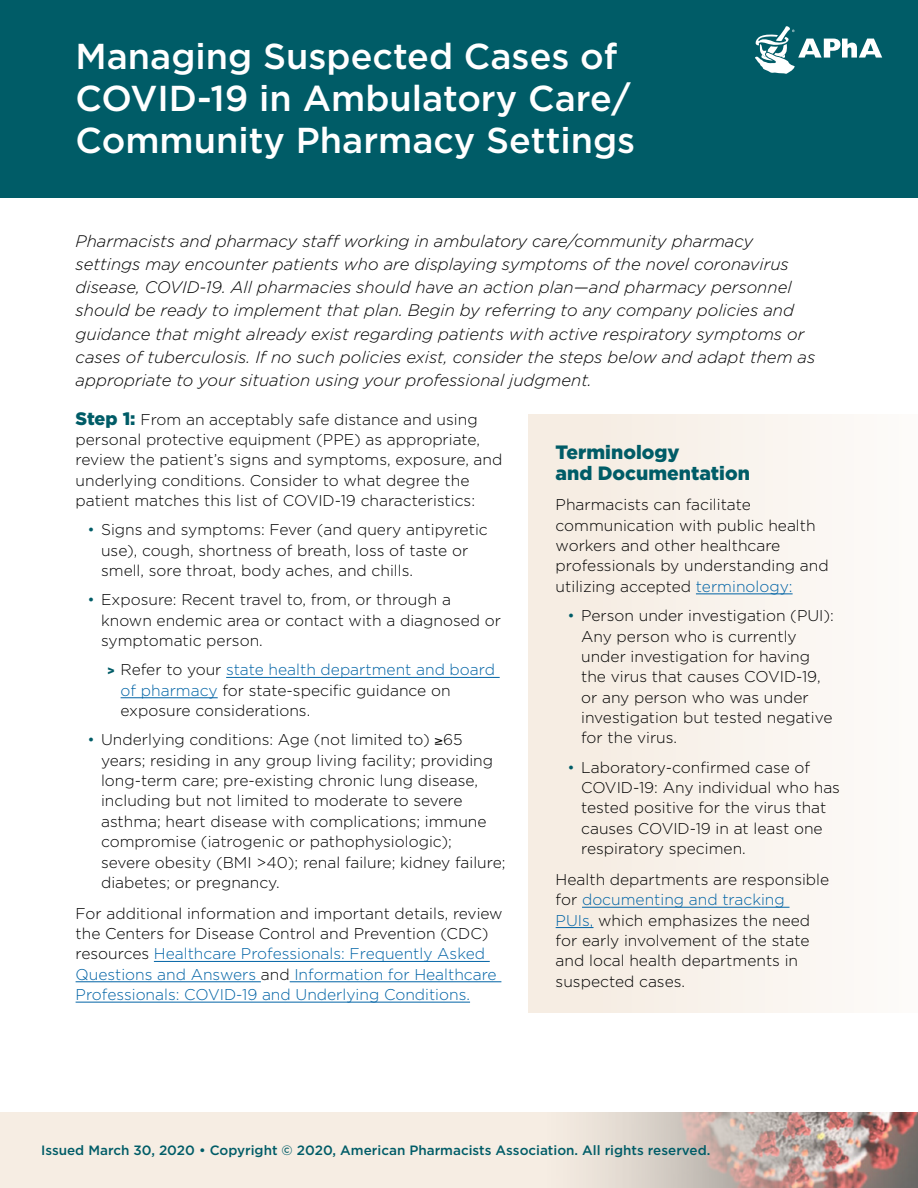
<style>
.page{position:relative;width:918px;height:1188px;background:#fff}
.page>*{position:absolute;margin:0;border:0;box-sizing:border-box;transform-origin:0 0}
.t1{font:500 36px/42px "Gotham";color:#fff}
.t2{font:900 19.35px/20.9px "Gotham";color:#005c67}
.t3{font:italic 300 16.65px/23.2px "Gotham";color:#000}
.t4{font:300 15.6px/20.4px "Gotham";color:#000}
.t5{font:300 15.6px/20.4px "Gotham";color:#0063a5}
.t6{font:500 13.5px "Gotham";color:#005c67}
.s1{font-weight:900;font-size:18px;color:#005c67}
.s2{color:#005c67}
.s3{font-weight:900;font-size:12px;color:#005c67}
.s4{color:#0063a5}
.s5{color:#000}
</style>
<div class="page">
<div style="left:0;top:1112px;width:918px;height:76px;background:#f6ede3"></div>
<img style="left:592px;top:1112px;width:326px;height:76px">
<div style="left:0;top:0;width:918px;height:198px;background:#005c67"></div>
<svg style="left:755px;top:26px;width:127px;height:48px"></svg>
<hr style="left:226px;top:677px;width:274px;height:1px;background:#0063a5">
<hr style="left:121px;top:698px;width:97px;height:1px;background:#0063a5">
<hr style="left:154px;top:961px;width:336px;height:1px;background:#0063a5">
<hr style="left:76px;top:982px;width:185px;height:1px;background:#0063a5">
<hr style="left:290px;top:982px;width:211px;height:1px;background:#0063a5">
<hr style="left:76px;top:1002px;width:394px;height:1px;background:#0063a5">
<div style="left:528px;top:415px;width:390px;height:598px;background:#f9f3ec"></div>
<hr style="left:696px;top:594px;width:97px;height:1px;background:#0063a5">
<hr style="left:582px;top:907px;width:208px;height:1px;background:#0063a5">
<hr style="left:556px;top:927px;width:38px;height:1px;background:#0063a5">
<h1 class="t1" style="left:76px;top:35px;width:561px">Managing Suspected Cases of<br>COVID-19 in Ambulatory Care/<br>Community Pharmacy Settings</h1>
<p class="t3" style="left:76px;top:229px;width:741px">Pharmacists and pharmacy staff working in ambulatory care/community pharmacy settings may encounter patients who are displaying symptoms of the novel coronavirus disease, COVID-19. All pharmacies should have an action plan—and pharmacy personnel should be ready to implement that plan. Begin by referring to any company policies and guidance that might already exist regarding patients with active respiratory symptoms or cases of tuberculosis. If no such policies exist, consider the steps below and adapt them as appropriate to your situation using your professional judgment.</p>
<p class="t4" style="left:76px;top:409px;width:428px"><span class="s1">Step 1:</span> From an acceptably safe distance and using personal protective equipment (PPE) as appropriate, review the patient’s signs and symptoms, exposure, and underlying conditions. Consider to what degree the patient matches this list of COVID-19 characteristics:</p>
<p class="t4" style="left:101px;top:519px;width:388px;text-indent:-14px"><span class="s2">•</span> Signs and symptoms: Fever (and query antipyretic use), cough, shortness of breath, loss of taste or smell, sore throat, body aches, and chills.</p>
<p class="t4" style="left:101px;top:589px;width:401px;text-indent:-14px"><span class="s2">•</span> Exposure: Recent travel to, from, or through a known endemic area or contact with a diagnosed or symptomatic person.</p>
<p class="t4" style="left:121px;top:659px;width:376px;text-indent:-14px"><span class="s3">&gt;</span> Refer to your <span class="s4">state health department and board of pharmacy</span> for state-specific guidance on exposure considerations.</p>
<p class="t4" style="left:101px;top:729px;width:406px;text-indent:-14px"><span class="s2">•</span> Underlying conditions: Age (not limited to) ≥65 years; residing in any group living facility; providing long-term care; pre-existing chronic lung disease, including but not limited to moderate to severe asthma; heart disease with complications; immune compromise (iatrogenic or pathophysiologic);<br>severe obesity (BMI &gt;40); renal failure; kidney failure; diabetes; or pregnancy.</p>
<p class="t5" style="left:76px;top:903px;width:429px"><span class="s5">For additional information and important details, review the Centers for Disease Control and Prevention (CDC) resources</span> Healthcare Professionals: Frequently Asked Questions and Answers <span class="s5">and</span> Information for Healthcare Professionals: COVID-19 and Underlying Conditions.</p>
<p class="t2" style="left:556px;top:441px;width:196px">Terminology<br>and Documentation</p>
<p class="t4" style="left:556px;top:494px;width:275px">Pharmacists can facilitate communication with public health workers and other healthcare professionals by understanding and utilizing accepted <span class="s4">terminology:</span></p>
<p class="t4" style="left:581px;top:605px;width:254px;text-indent:-14px"><span class="s2">•</span> Person under investigation (PUI):<br>Any person who is currently under investigation for having the virus that causes COVID-19, or any person who was under investigation but tested negative for the virus.</p>
<p class="t4" style="left:581px;top:757px;width:260px;text-indent:-14px"><span class="s2">•</span> Laboratory-confirmed case of<br>COVID-19: Any individual who has tested positive for the virus that causes COVID-19 in at least one respiratory specimen.</p>
<p class="t4" style="left:556px;top:869px;width:275px">Health departments are responsible for <span class="s4">documenting and tracking<br>PUIs,</span> which emphasizes the need for early involvement of the state and local health departments in suspected cases.</p>
<p class="t6" style="left:41px;top:1142px;width:671px">Issued March 30, 2020 • Copyright © 2020, American Pharmacists Association. All rights reserved.</p>
</div>
